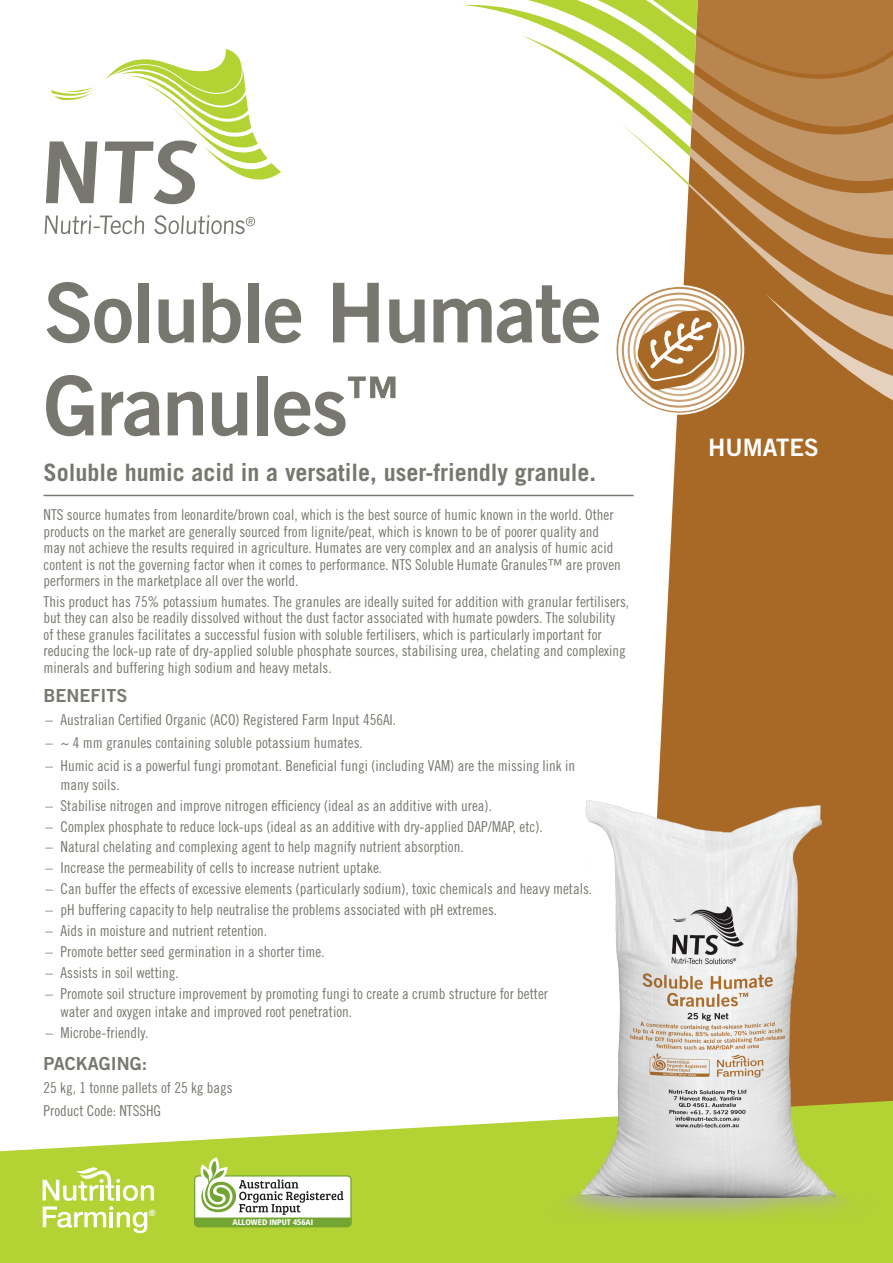
<style>
.page{position:relative;width:893px;height:1263px;background:#fff}
.page>*{position:absolute;margin:0;border:0;box-sizing:border-box;transform-origin:0 0}
.t1{font:82.5px/93px "Trade Gothic Bold Two";letter-spacing:-.02em;color:#77776f}
.t2{font:700 24px "Trade Gothic";color:#77776f}
.t3{font:24px "Trade Gothic Bold Two";color:#fff}
.t4{font:18px "Trade Gothic Bold Two";color:#77776f}
.t5{font:15px/16.5px "Trade Gothic Cond Eighteen";color:#77776f}
.t6{font:700 9px "Helvetica";color:#fff}
.t7{font:900 condensed 8.1px "Frutiger LT";color:#fff}
.s1{font-family:"Trade Gothic"}
</style>
<div class="page">
<svg style="left:46px;top:49px;width:235px;height:155px"></svg>
<svg style="left:45px;top:215px;width:99px;height:19px"></svg>
<svg style="left:154px;top:215px;width:101px;height:19px"></svg>
<div style="left:659px;top:433px;width:234px;height:343px;background:#a96926"></div>
<svg style="left:463px;top:0;width:430px;height:433px"></svg>
<hr style="left:44px;top:495px;width:590px;height:1px;background:#77776f">
<svg style="left:0;top:1121px;width:893px;height:142px;background:#bbd74b"></svg>
<svg style="left:43px;top:1167px;width:111px;height:66px"></svg>
<svg style="left:194px;top:1157px;width:158px;height:70px"></svg>
<img style="left:529px;top:776px;width:364px;height:447px">
<h1 class="t1" style="left:44px;top:265px;width:560px">Soluble Humate<br>Granules<sup>™</sup></h1>
<h2 class="t2" style="left:44px;top:458px;width:554px">Soluble humic acid in a versatile, user-friendly granule.</h2>
<p class="t5" style="left:44px;top:506px;width:579px">NTS source humates from leonardite/brown coal, which is the best source of humic known in the world. Other products on the market are generally sourced from lignite/peat, which is known to be of poorer quality and may not achieve the results required in agriculture. Humates are very complex and an analysis of humic acid content is not the governing factor when it comes to performance. NTS Soluble Humate Granules™ are proven performers in the marketplace all over the world.</p>
<p class="t5" style="left:44px;top:593px;width:587px">This product has 75% potassium humates. The granules are ideally suited for addition with granular fertilisers, but they can also be readily dissolved without the dust factor associated with humate powders. The solubility<br>of these granules facilitates a successful fusion with soluble fertilisers, which is particularly important for reducing the lock-up rate of dry-applied soluble phosphate sources, stabilising urea, chelating and complexing minerals and buffering high sodium and heavy metals.</p>
<p class="t4" style="left:44px;top:684px;width:86px">BENEFITS</p>
<p class="t5" style="left:45px;top:711px;width:352px"><span class="s1">–</span> Australian Certified Organic (ACO) Registered Farm Input 456AI.</p>
<p class="t5" style="left:45px;top:734px;width:319px">– ~ 4 mm granules containing soluble potassium humates.</p>
<p class="t5" style="left:61px;top:756px;width:516px;line-height:18.8px;text-indent:-15px">– Humic acid is a powerful fungi promotant. Beneficial fungi (including VAM) are the missing link in many soils.</p>
<p class="t5" style="left:45px;top:797px;width:448px">– Stabilise nitrogen and improve nitrogen efficiency (ideal as an additive with urea).</p>
<p class="t5" style="left:45px;top:818px;width:499px">– Complex phosphate to reduce lock-ups (ideal as an additive with dry-applied DAP/MAP, etc).</p>
<p class="t5" style="left:45px;top:839px;width:420px">– Natural chelating and complexing agent to help magnify nutrient absorption.</p>
<p class="t5" style="left:45px;top:860px;width:338px">– Increase the permeability of cells to increase nutrient uptake.</p>
<p class="t5" style="left:45px;top:880px;width:548px">– Can buffer the effects of excessive elements (particularly sodium), toxic chemicals and heavy metals.</p>
<p class="t5" style="left:45px;top:901px;width:453px">– pH buffering capacity to help neutralise the problems associated with pH extremes.</p>
<p class="t5" style="left:45px;top:922px;width:223px">– Aids in moisture and nutrient retention.</p>
<p class="t5" style="left:45px;top:943px;width:281px">– Promote better seed germination in a shorter time.</p>
<p class="t5" style="left:45px;top:964px;width:135px">– Assists in soil wetting.</p>
<p class="t5" style="left:61px;top:984px;width:489px;line-height:18.8px;text-indent:-15px">– Promote soil structure improvement by promoting fungi to create a crumb structure for better water and oxygen intake and improved root penetration.</p>
<p class="t5" style="left:45px;top:1024px;width:105px">– Microbe-friendly.</p>
<p class="t4" style="left:44px;top:1053px;width:105px">PACKAGING:</p>
<p class="t5" style="left:44px;top:1076px;width:191px;line-height:23px">25 kg, 1 tonne pallets of 25 kg bags<br>Product Code: NTSSHG</p>
<p class="t6" style="left:149px;top:1205px;width:8px">®</p>
<p class="t7" style="left:232px;top:1217px;width:82px">ALLOWED INPUT 456AI</p>
<h2 class="t3" style="left:708px;top:432px;width:112px">HUMATES</h2>
</div>
